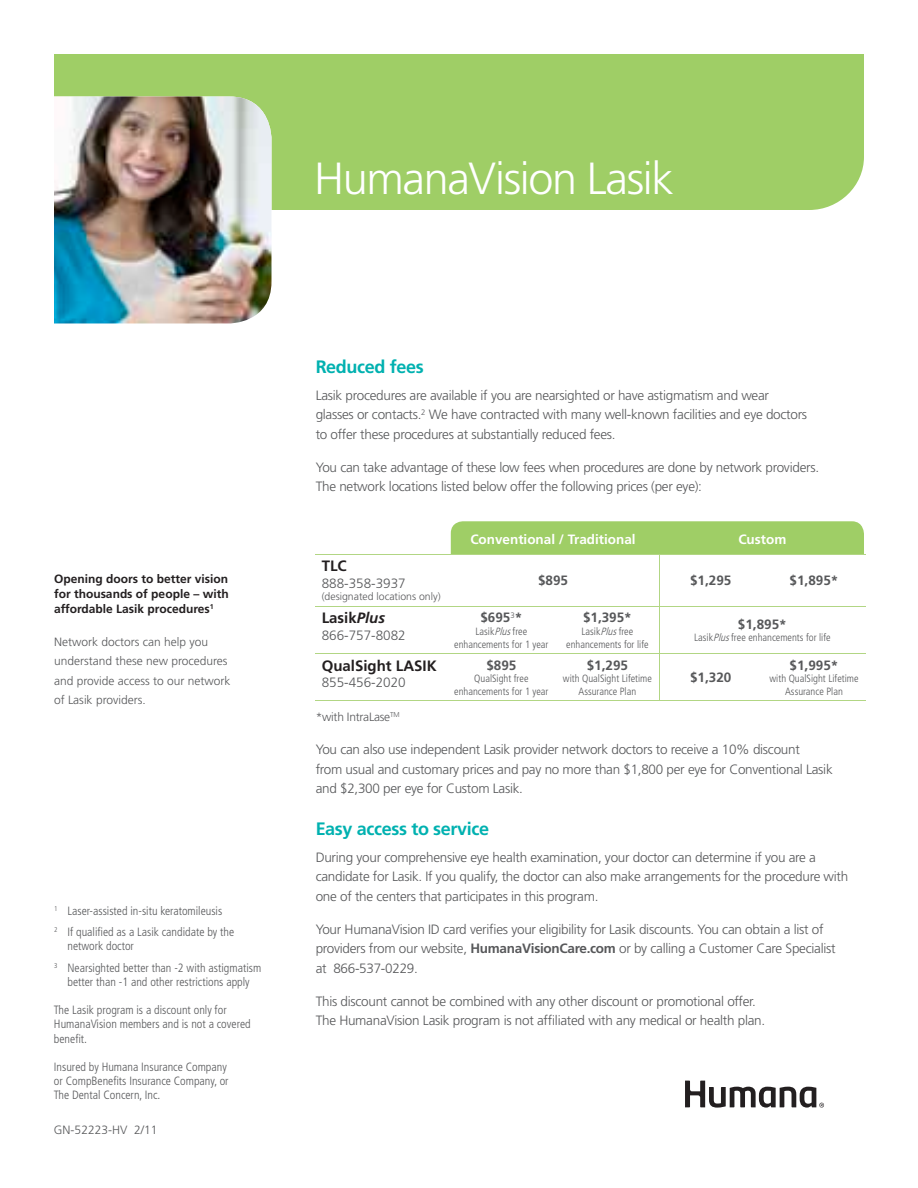
<style>
.page{position:relative;width:918px;height:1188px;background:#fff}
.page>*{position:absolute;margin:0;border:0;box-sizing:border-box;transform-origin:0 0}
.t1{font:300 45px "Frutiger";letter-spacing:-.03em;color:#fff}
.t2{font:700 18px "Frutiger";letter-spacing:-.02em;color:#00b1b0}
.t3{font:700 15px "Frutiger";color:#231f20}
.t4{font:300 13.5px/19.5px "Frutiger";letter-spacing:-.02em;color:#57585a}
.t5{font:700 13.5px "Frutiger";color:#57585a}
.t6{font:300 13.5px "Frutiger";color:#57585a}
.t7{font:700 13.5px "Frutiger";color:#fff}
.t8{font:300 condensed 12px/14.4px "Frutiger";color:#57585a}
.t9{font:300 12px/19.5px "Frutiger";color:#57585a}
.t10{font:700 12px/15px "Frutiger";color:#231f20;text-align:justify}
.t11{font:300 12px "Frutiger";letter-spacing:-.02em;color:#57585a}
.t12{font:300 condensed 10.5px/12.6px "Frutiger";color:#57585a;text-align:center}
.t13{font:300 10.5px "Frutiger";color:#57585a}
.s1{font-style:italic}
.s2{font-weight:700}
</style>
<div class="page">
<div style="left:451px;top:521px;width:413px;height:33px;background:#9fce66"></div>
<div style="left:54px;top:54px;width:810px;height:156px;background:#9fce66"></div>
<img style="left:54px;top:97px;width:218px;height:226px">
<hr style="left:316px;top:554px;width:131px;height:1px;background:#b2d684">
<hr style="left:447px;top:554px;width:109px;height:1px;background:#b2d684">
<hr style="left:556px;top:554px;width:103px;height:1px;background:#b2d684">
<hr style="left:659px;top:554px;width:103px;height:1px;background:#b2d684">
<hr style="left:762px;top:554px;width:104px;height:1px;background:#b2d684">
<hr style="left:316px;top:606px;width:131px;height:1px;background:#b2d684">
<hr style="left:447px;top:606px;width:109px;height:1px;background:#b2d684">
<hr style="left:556px;top:606px;width:103px;height:1px;background:#b2d684">
<hr style="left:659px;top:606px;width:103px;height:1px;background:#b2d684">
<hr style="left:762px;top:606px;width:104px;height:1px;background:#b2d684">
<hr style="left:316px;top:653px;width:131px;height:1px;background:#b2d684">
<hr style="left:447px;top:653px;width:109px;height:1px;background:#b2d684">
<hr style="left:556px;top:653px;width:103px;height:1px;background:#b2d684">
<hr style="left:659px;top:653px;width:103px;height:1px;background:#b2d684">
<hr style="left:762px;top:653px;width:104px;height:1px;background:#b2d684">
<hr style="left:316px;top:700px;width:131px;height:1px;background:#b2d684">
<hr style="left:447px;top:700px;width:109px;height:1px;background:#b2d684">
<hr style="left:556px;top:700px;width:103px;height:1px;background:#b2d684">
<hr style="left:659px;top:700px;width:103px;height:1px;background:#b2d684">
<hr style="left:762px;top:700px;width:104px;height:1px;background:#b2d684">
<hr style="left:659px;top:555px;width:1px;height:51px;background:#b2d684">
<hr style="left:659px;top:607px;width:1px;height:46px;background:#b2d684">
<hr style="left:659px;top:654px;width:1px;height:46px;background:#b2d684">
<svg style="left:685px;top:1081px;width:139px;height:27px"></svg>
<h1 class="t1" style="left:314px;top:153px;width:361px">HumanaVision Lasik</h1>
<p class="t10" style="left:54px;top:571px;width:176px">Opening doors to better vision for thousands of people – with affordable Lasik procedures<sup>1</sup></p>
<p class="t9" style="left:54px;top:632px;width:178px">Network doctors can help you understand these new procedures and provide access to our network of Lasik providers.</p>
<p class="t8" style="left:54px;top:900px;width:182px;line-height:21.1px"><sup>1</sup> Laser-assisted in-situ keratomileusis<br><sup>2</sup> If qualified as a Lasik candidate by the</p>
<p class="t8" style="left:54px;top:936px;width:209px;line-height:21.1px;text-indent:13px">network doctor<br><sup>3</sup> Nearsighted better than -2 with astigmatism</p>
<p class="t8" style="left:67px;top:975px;width:184px">better than -1 and other restrictions apply</p>
<p class="t8" style="left:54px;top:1003px;width:198px">The Lasik program is a discount only for<br>HumanaVision members and is not a covered benefit.</p>
<p class="t8" style="left:54px;top:1059px;width:176px">Insured by Humana Insurance Company or CompBenefits Insurance Company, or<br>The Dental Concern, Inc.</p>
<p class="t9" style="left:54px;top:1120px;width:105px">GN-52223-HV 2/11</p>
<h2 class="t2" style="left:316px;top:357px;width:110px">Reduced fees</h2>
<p class="t4" style="left:316px;top:386px;width:493px">Lasik procedures are available if you are nearsighted or have astigmatism and wear glasses or contacts.<sup>2</sup> We have contracted with many well-known facilities and eye doctors to offer these procedures at substantially reduced fees.</p>
<p class="t4" style="left:316px;top:457px;width:505px">You can take advantage of these low fees when procedures are done by network providers.<br>The network locations listed below offer the following prices (per eye):</p>
<p class="t3" style="left:322px;top:557px;width:27px">TLC</p>
<p class="t6" style="left:322px;top:575px;width:86px">888-358-3937</p>
<p class="t13" style="left:322px;top:591px;width:121px">(designated locations only)</p>
<p class="t3" style="left:322px;top:609px;width:65px">Lasik<span class="s1">Plus</span></p>
<p class="t6" style="left:322px;top:627px;width:86px">866-757-8082</p>
<p class="t3" style="left:322px;top:657px;width:117px">QualSight LASIK</p>
<p class="t6" style="left:322px;top:675px;width:86px">855-456-2020</p>
<p class="t7" style="left:470px;top:532px;width:167px">Conventional / Traditional</p>
<p class="t7" style="left:738px;top:532px;width:49px">Custom</p>
<p class="t5" style="left:538px;top:573px;width:32px">$895</p>
<p class="t5" style="left:690px;top:573px;width:43px">$1,295</p>
<p class="t5" style="left:790px;top:573px;width:50px">$1,895*</p>
<p class="t5" style="left:480px;top:610px;width:43px">$695<sup>3</sup>*</p>
<p class="t12" style="left:454px;top:625px;width:96px">Lasik<span class="s1">Plus</span>free enhancements for 1 year</p>
<p class="t5" style="left:486px;top:657px;width:32px">$895</p>
<p class="t12" style="left:454px;top:672px;width:96px">QualSight free enhancements for 1 year</p>
<p class="t5" style="left:583px;top:610px;width:50px">$1,395*</p>
<p class="t12" style="left:566px;top:625px;width:84px">Lasik<span class="s1">Plus</span>free enhancements for life</p>
<p class="t5" style="left:738px;top:616px;width:50px">$1,895*</p>
<p class="t12" style="left:694px;top:631px;width:138px">Lasik<span class="s1">Plus</span>free enhancements for life</p>
<p class="t5" style="left:587px;top:657px;width:43px">$1,295</p>
<p class="t12" style="left:563px;top:672px;width:91px">with QualSight Lifetime<br>Assurance Plan</p>
<p class="t5" style="left:690px;top:670px;width:43px">$1,320</p>
<p class="t5" style="left:790px;top:657px;width:50px">$1,995*</p>
<p class="t12" style="left:769px;top:672px;width:91px">with QualSight Lifetime<br>Assurance Plan</p>
<p class="t11" style="left:316px;top:711px;width:85px">*with IntraLase<sup>TM</sup></p>
<p class="t4" style="left:316px;top:740px;width:519px">You can also use independent Lasik provider network doctors to receive a 10% discount<br>from usual and customary prices and pay no more than $1,800 per eye for Conventional Lasik and $2,300 per eye for Custom Lasik.</p>
<h2 class="t2" style="left:316px;top:818px;width:175px">Easy access to service</h2>
<p class="t4" style="left:316px;top:847px;width:534px">During your comprehensive eye health examination, your doctor can determine if you are a candidate for Lasik. If you qualify, the doctor can also make arrangements for the procedure with one of the centers that participates in this program.</p>
<p class="t4" style="left:316px;top:919px;width:521px">Your HumanaVision ID card verifies your eligibility for Lasik discounts. You can obtain a list of providers from our website, <span class="s2">HumanaVisionCare.com</span> or by calling a Customer Care Specialist at 866-537-0229.</p>
<p class="t4" style="left:316px;top:991px;width:451px">This discount cannot be combined with any other discount or promotional offer.<br>The HumanaVision Lasik program is not affiliated with any medical or health plan.</p>
</div>
